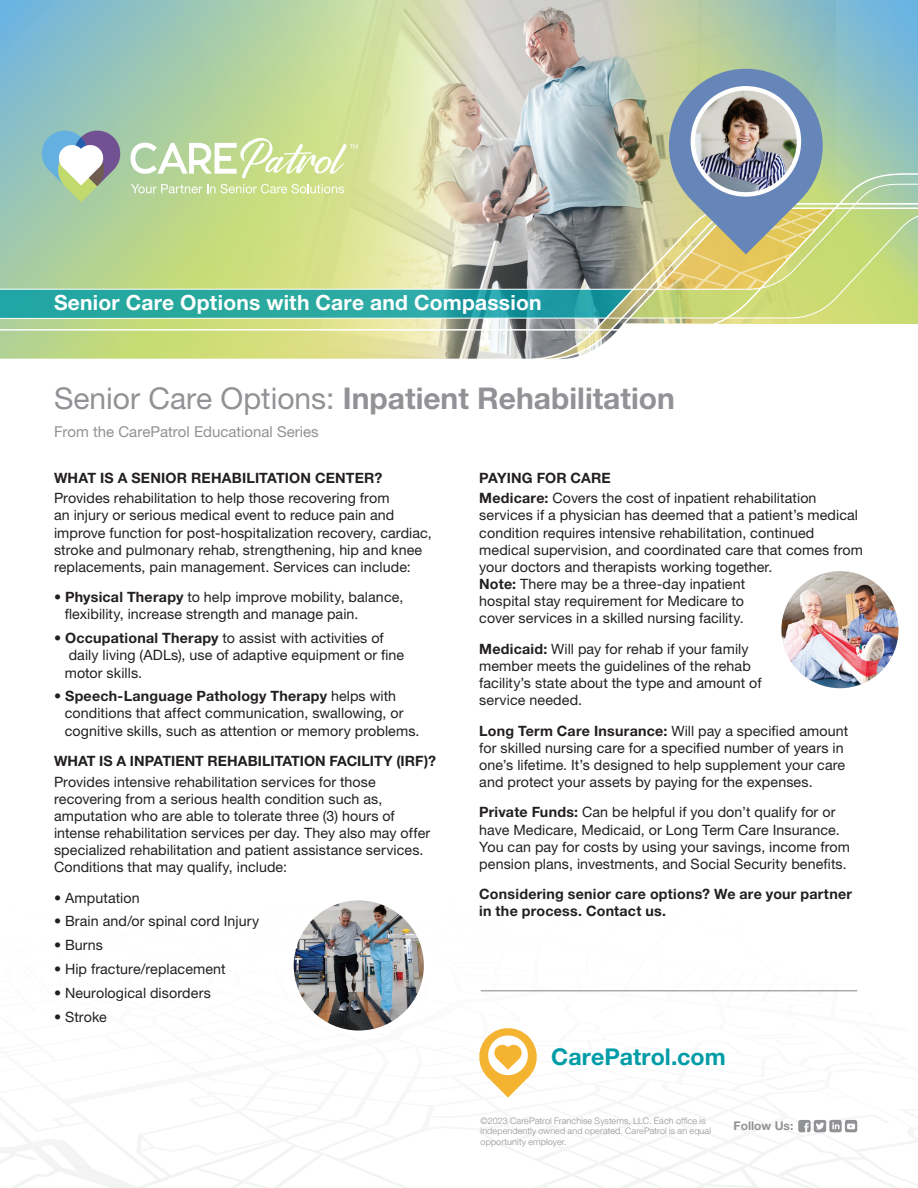
<style>
.page{position:relative;width:918px;height:1188px;background:#fff}
.page>*{position:absolute;margin:0;border:0;box-sizing:border-box;transform-origin:0 0}
.t1{font:700 30px "Helvetica Neue LT Pro";color:#919295}
.t2{font:700 23.1px "Helvetica Neue LT Pro";letter-spacing:.005em;color:#009ca7}
.t3{font:700 21px "Helvetica Neue LT Pro";letter-spacing:.01em;color:#fff}
.t4{font:15px "Helvetica Neue LT Pro";color:#919295}
.t5{font:14.25px/17.1px "Helvetica Neue LT Pro";letter-spacing:.005em;color:#231f20}
.t6{font:700 14.25px/17.1px "Helvetica Neue LT Pro";letter-spacing:.015em;color:#231f20}
.t7{font:700 12px "Helvetica Neue LT Pro";color:#919295}
.t8{font:300 9px/10.8px "Helvetica Neue LT Pro";letter-spacing:.015em;color:#919295}
.s1{font-weight:400}
.s2{font-weight:700}
</style>
<div class="page">
<svg style="left:0;top:990px;width:918px;height:198px"></svg>
<svg style="left:0;top:0;width:486px;height:61px;background:#abcdb6"></svg>
<svg style="left:486px;top:0;width:432px;height:61px;background:#adc2b8"></svg>
<img style="left:0;top:61px;width:918px;height:299px">
<img style="left:693px;top:88px;width:106px;height:106px;border-radius:53px">
<div style="left:691px;top:86px;width:110px;height:111px;border:4px solid #fff;border-radius:50%"></div>
<img style="left:779px;top:569px;width:122px;height:121px;border-radius:61px">
<div style="left:777px;top:567px;width:126px;height:125px;border:4px solid #fff;border-radius:50%"></div>
<img style="left:291px;top:898px;width:136px;height:135px;border-radius:68px">
<div style="left:288px;top:895px;width:141px;height:141px;border:5px solid #fff;border-radius:50%"></div>
<hr style="left:481px;top:990px;width:376px;height:1px;background:#919295">
<svg style="left:798px;top:1120px;width:59px;height:12px"></svg>
<svg style="left:476px;top:1025px;width:64px;height:73px"></svg>
<p class="t3" style="left:54px;top:289px;width:489px">Senior Care Options with Care and Compassion</p>
<p class="t1" style="left:54px;top:380px;width:622px"><span class="s1">Senior Care Options:</span> Inpatient Rehabilitation</p>
<p class="t4" style="left:54px;top:422px;width:266px">From the CarePatrol Educational Series</p>
<p class="t6" style="left:54px;top:469px;width:330px">WHAT IS A SENIOR REHABILITATION CENTER?</p>
<p class="t5" style="left:54px;top:490px;width:379px">Provides rehabilitation to help those recovering from<br>an injury or serious medical event to reduce pain and improve function for post-hospitalization recovery, cardiac, stroke and pulmonary rehab, strengthening, hip and knee replacements, pain management. Services can include:</p>
<p class="t5" style="left:65px;top:589px;width:340px;text-indent:-11px">• <span class="s2">Physical Therapy</span> to help improve mobility, balance, flexibility, increase strength and manage pain.</p>
<p class="t5" style="left:65px;top:630px;width:341px;text-indent:-11px">• <span class="s2">Occupational Therapy</span> to assist with activities of daily living (ADLs), use of adaptive equipment or fine motor skills.</p>
<p class="t5" style="left:65px;top:688px;width:356px;text-indent:-11px">• <span class="s2">Speech-Language Pathology Therapy</span> helps with conditions that affect communication, swallowing, or cognitive skills, such as attention or memory problems.</p>
<p class="t6" style="left:54px;top:752px;width:383px">WHAT IS A INPATIENT REHABILITATION FACILITY (IRF)?</p>
<p class="t5" style="left:54px;top:773px;width:378px">Provides intensive rehabilitation services for those recovering from a serious health condition such as, amputation who are able to tolerate three (3) hours of intense rehabilitation services per day. They also may offer specialized rehabilitation and patient assistance services.<br>Conditions that may qualify, include:</p>
<p class="t5" style="left:54px;top:889px;width:87px">• Amputation</p>
<p class="t5" style="left:54px;top:913px;width:207px">• Brain and/or spinal cord Injury</p>
<p class="t5" style="left:54px;top:937px;width:51px">• Burns</p>
<p class="t5" style="left:54px;top:960px;width:173px">• Hip fracture/replacement</p>
<p class="t5" style="left:54px;top:984px;width:158px">• Neurological disorders</p>
<p class="t5" style="left:54px;top:1008px;width:54px">• Stroke</p>
<p class="t6" style="left:479px;top:469px;width:133px">PAYING FOR CARE</p>
<p class="t5" style="left:479px;top:490px;width:385px"><span class="s2">Medicare:</span> Covers the cost of inpatient rehabilitation services if a physician has deemed that a patient’s medical condition requires intensive rehabilitation, continued medical supervision, and coordinated care that comes from your doctors and therapists working together.<br><span class="s2">Note:</span> There may be a three-day inpatient<br>hospital stay requirement for Medicare to<br>cover services in a skilled nursing facility.</p>
<p class="t5" style="left:479px;top:640px;width:284px"><span class="s2">Medicaid:</span> Will pay for rehab if your family member meets the guidelines of the rehab facility’s state about the type and amount of service needed.</p>
<p class="t5" style="left:479px;top:722px;width:370px"><span class="s2">Long Term Care Insurance:</span> Will pay a specified amount for skilled nursing care for a specified number of years in one’s lifetime. It’s designed to help supplement your care and protect your assets by paying for the expenses.</p>
<p class="t5" style="left:479px;top:804px;width:372px"><span class="s2">Private Funds:</span> Can be helpful if you don’t qualify for or have Medicare, Medicaid, or Long Term Care Insurance.<br>You can pay for costs by using your savings, income from pension plans, investments, and Social Security benefits.</p>
<p class="t6" style="left:479px;top:885px;width:374px">Considering senior care options? We are your partner in the process. Contact us.</p>
<p class="t2" style="left:551px;top:1042px;width:176px">CarePatrol.com</p>
<p class="t8" style="left:481px;top:1115px;width:232px">©2023 CarePatrol Franchise Systems, LLC. Each office is independently owned and operated. CarePatrol is an equal opportunity employer.</p>
<p class="t7" style="left:734px;top:1118px;width:61px">Follow Us:</p>
</div>
